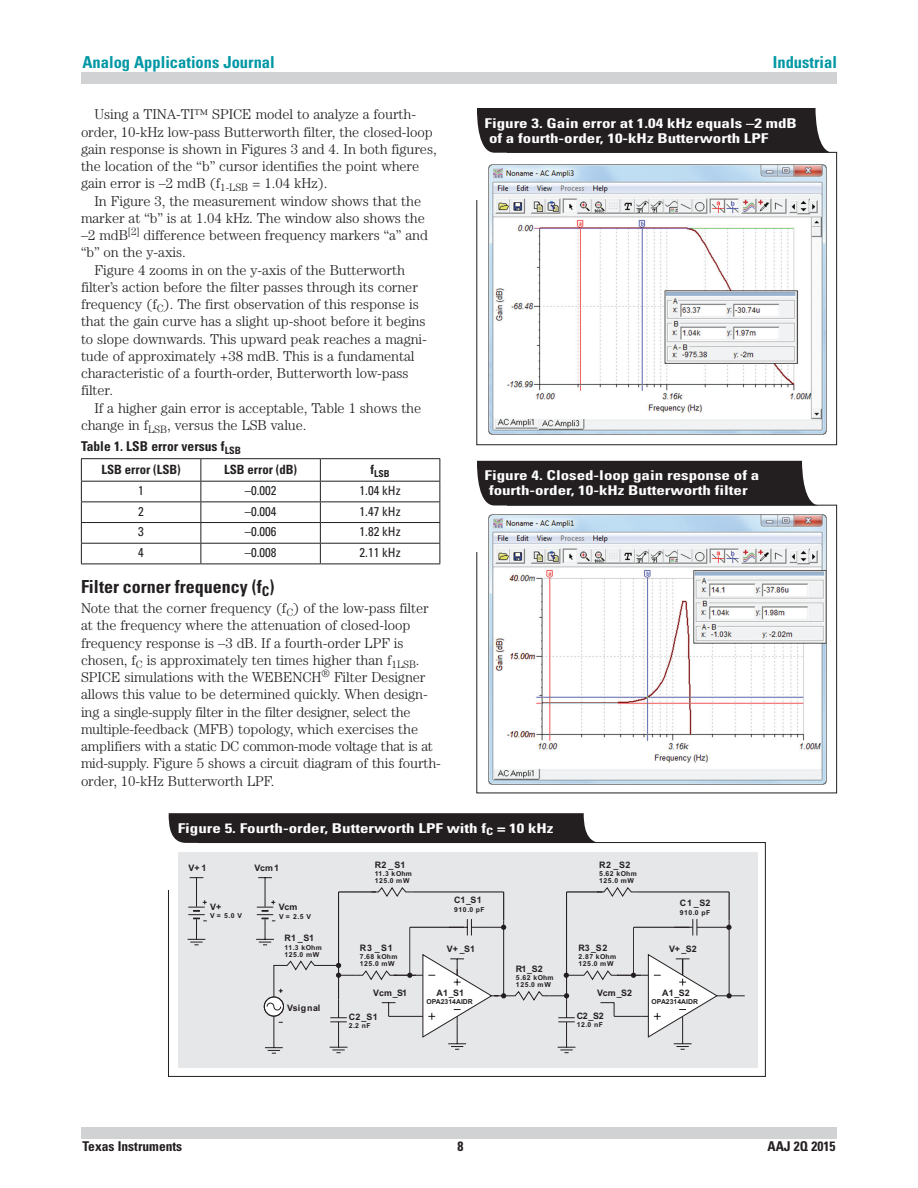
<style>
.page{position:relative;width:918px;height:1188px;background:#fff}
.page>*{position:absolute;margin:0;border:0;box-sizing:border-box;transform-origin:0 0}
.t1{font:700 condensed 18px "Univers";color:#231f20}
.t2{font:700 condensed 16.5px "Univers";color:#0097a4}
.t3{font:300 14.25px/17.2px "Century";letter-spacing:-.005em;color:#231f20}
.t4{font:700 condensed 13.5px/15px "Univers";color:#fff;scale:1.26 1}
.t5{font:700 condensed 13.5px "Univers";color:#231f20}
.t6{font:condensed 12.75px "Univers";color:#231f20}
.t7{font:700 condensed 12.75px "Univers";color:#231f20}
.t8{font:700 condensed 9.6px "Univers";color:#231f20}
.t9{font:700 8.85px "Arial";letter-spacing:.02em;color:#231f20}
.t10{font:700 6.9px/6.9px "Arial";letter-spacing:.08em;color:#231f20}
.t11{font:700 6.9px "Arial";letter-spacing:.06em;color:#231f20}
.t12{font:700 6.9px "Arial";color:#231f20}
</style>
<div class="page">
<div style="left:81px;top:1127px;width:756px;height:11px;background:#d1d2d4"></div>
<div style="left:81px;top:73px;width:756px;height:11px;background:#d1d2d4"></div>
<hr style="left:81px;top:458px;width:120px;height:1px;background:#231f20">
<hr style="left:201px;top:458px;width:119px;height:1px;background:#231f20">
<hr style="left:320px;top:458px;width:120px;height:1px;background:#231f20">
<hr style="left:81px;top:481px;width:120px;height:1px;background:#231f20">
<hr style="left:201px;top:481px;width:119px;height:1px;background:#231f20">
<hr style="left:320px;top:481px;width:120px;height:1px;background:#231f20">
<hr style="left:81px;top:501px;width:120px;height:1px;background:#231f20">
<hr style="left:201px;top:501px;width:119px;height:1px;background:#231f20">
<hr style="left:320px;top:501px;width:120px;height:1px;background:#231f20">
<hr style="left:81px;top:522px;width:120px;height:1px;background:#231f20">
<hr style="left:201px;top:522px;width:119px;height:1px;background:#231f20">
<hr style="left:320px;top:522px;width:120px;height:1px;background:#231f20">
<hr style="left:81px;top:543px;width:120px;height:1px;background:#231f20">
<svg style="left:81px;top:459px;width:1px;height:105px"></svg>
<hr style="left:201px;top:543px;width:119px;height:1px;background:#231f20">
<svg style="left:201px;top:459px;width:1px;height:105px"></svg>
<hr style="left:320px;top:543px;width:120px;height:1px;background:#231f20">
<svg style="left:320px;top:459px;width:1px;height:105px"></svg>
<svg style="left:440px;top:459px;width:1px;height:105px"></svg>
<hr style="left:81px;top:564px;width:120px;height:1px;background:#231f20">
<hr style="left:201px;top:564px;width:119px;height:1px;background:#231f20">
<hr style="left:320px;top:564px;width:120px;height:1px;background:#231f20">
<div style="left:476px;top:152px;width:361px;height:293px;border:1px solid #231f20"></div>
<div style="left:474px;top:124px;width:33px;height:75px;background:#fff"></div>
<svg style="left:477px;top:108px;width:356px;height:45px;background:#2d2a2b"></svg>
<svg style="left:477px;top:461px;width:343px;height:45px;background:#2f2b2c"></svg>
<img style="left:488px;top:164px;width:339px;height:271px">
<img style="left:488px;top:515px;width:339px;height:270px">
<svg style="left:168px;top:813px;width:433px;height:30px;background:#2d292a"></svg>
<div style="left:178px;top:852px;width:580px;height:216px;background:#e6e7e9"></div>
<svg style="left:188px;top:877px;width:19px;height:68px"></svg>
<svg style="left:256px;top:877px;width:489px;height:177px"></svg>
<p class="t2" style="left:82px;top:52px;width:194px">Analog Applications Journal</p>
<p class="t2" style="left:773px;top:52px;width:66px">Industrial</p>
<p class="t3" style="left:81px;top:106px;width:357px;text-indent:14px">Using a TINA-TI™ SPICE model to analyze a fourth&shy;order, 10-kHz low-pass Butterworth filter, the closed-loop gain response is shown in Figures 3 and 4. In both figures, the location of the “b” cursor identifies the point where gain error is –2 mdB (f<sub>1-LSB</sub> = 1.04 kHz).</p>
<p class="t3" style="left:94px;top:192px;width:328px">In Figure 3, the measurement window shows that the</p>
<p class="t3" style="left:81px;top:209px;width:345px">marker at “b” is at 1.04 kHz. The window also shows the</p>
<p class="t3" style="left:81px;top:226px;width:348px">–2 mdB<sup>[2]</sup> difference between frequency markers “a” and</p>
<p class="t3" style="left:81px;top:244px;width:106px">“b” on the y-axis.</p>
<p class="t3" style="left:94px;top:261px;width:312px">Figure 4 zooms in on the y-axis of the Butterworth</p>
<p class="t3" style="left:81px;top:278px;width:338px">filter’s action before the filter passes through its corner</p>
<p class="t3" style="left:81px;top:295px;width:339px">frequency (f<sub>C</sub>). The first observation of this response is</p>
<p class="t3" style="left:81px;top:313px;width:346px">that the gain curve has a slight up-shoot before it begins</p>
<p class="t3" style="left:81px;top:330px;width:348px">to slope downwards. This upward peak reaches a magni-</p>
<p class="t3" style="left:81px;top:347px;width:335px">tude of approximately +38 mdB. This is a fundamental</p>
<p class="t3" style="left:81px;top:364px;width:329px">characteristic of a fourth-order, Butterworth low-pass</p>
<p class="t3" style="left:81px;top:382px;width:34px">filter.</p>
<p class="t3" style="left:94px;top:399px;width:328px">If a higher gain error is acceptable, Table 1 shows the</p>
<p class="t3" style="left:81px;top:416px;width:227px">change in f<sub>LSB</sub>, versus the LSB value.</p>
<p class="t5" style="left:81px;top:438px;width:162px">Table 1. LSB error versus f<sub>LSB</sub></p>
<p class="t7" style="left:101px;top:462px;width:81px">LSB error (LSB)</p>
<p class="t7" style="left:224px;top:462px;width:74px">LSB error (dB)</p>
<p class="t8" style="left:371px;top:468px;width:20px"><sup>f</sup>LSB</p>
<p class="t6" style="left:138px;top:483px;width:7px">1</p>
<p class="t6" style="left:245px;top:483px;width:33px">–0.002</p>
<p class="t6" style="left:360px;top:483px;width:43px">1.04 kHz</p>
<p class="t6" style="left:138px;top:503px;width:7px">2</p>
<p class="t6" style="left:245px;top:503px;width:33px">–0.004</p>
<p class="t6" style="left:360px;top:503px;width:43px">1.47 kHz</p>
<p class="t6" style="left:138px;top:524px;width:7px">3</p>
<p class="t6" style="left:245px;top:524px;width:33px">–0.006</p>
<p class="t6" style="left:360px;top:524px;width:43px">1.82 kHz</p>
<p class="t6" style="left:138px;top:545px;width:7px">4</p>
<p class="t6" style="left:245px;top:545px;width:33px">–0.008</p>
<p class="t6" style="left:360px;top:545px;width:43px">2.11 kHz</p>
<p class="t1" style="left:81px;top:575px;width:195px">Filter corner frequency (f<sub>C</sub>)</p>
<p class="t3" style="left:81px;top:599px;width:362px">Note that the corner frequency (f<sub>C</sub>) of the low-pass filter at the frequency where the attenuation of closed-loop frequency response is –3 dB. If a fourth-order LPF is chosen, f<sub>C</sub> is approximately ten times higher than f<sub>1LSB</sub>.<br>SPICE simulations with the WEBENCH<sup>®</sup> Filter Designer allows this value to be determined quickly. When design&shy;ing a single-supply filter in the filter designer, select the multiple-feedback (MFB) topology, which exercises the amplifiers with a static DC common-mode voltage that is at mid-supply. Figure 5 shows a circuit diagram of this fourth&shy;order, 10-kHz Butterworth LPF.</p>
<p class="t4" style="left:489px;top:115px;width:246px;text-indent:-4px">Figure 3. Gain error at 1.04 kHz equals –2 mdB of a fourth-order, 10-kHz Butterworth LPF</p>
<p class="t4" style="left:484px;top:468px;width:220px;text-align:center">Figure 4. Closed-loop gain response of a fourth-order, 10-kHz Butterworth filter</p>
<p class="t4" style="left:178px;top:820px;width:300px">Figure 5. Fourth-order, Butterworth LPF with f<sub>C</sub> = 10 kHz</p>
<p class="t9" style="left:188px;top:864px;width:19px">V+1</p>
<p class="t9" style="left:254px;top:864px;width:26px">Vcm1</p>
<p class="t9" style="left:375px;top:862px;width:32px">R2 _S1</p>
<p class="t10" style="left:375px;top:871px;width:39px">11.3 kOhm<br>125.0 mW</p>
<p class="t9" style="left:599px;top:862px;width:33px">R2 _S2</p>
<p class="t10" style="left:599px;top:871px;width:39px">5.62 kOhm<br>125.0 mW</p>
<p class="t9" style="left:210px;top:904px;width:13px">V+</p>
<p class="t11" style="left:210px;top:913px;width:33px">V= 5.0 V</p>
<p class="t9" style="left:279px;top:903px;width:20px">Vcm</p>
<p class="t11" style="left:279px;top:914px;width:33px">V= 2.5 V</p>
<p class="t9" style="left:454px;top:897px;width:29px">C1_S1</p>
<p class="t11" style="left:454px;top:906px;width:32px">910.0 pF</p>
<p class="t9" style="left:680px;top:900px;width:32px">C1 _S2</p>
<p class="t11" style="left:680px;top:910px;width:32px">910.0 pF</p>
<p class="t9" style="left:284px;top:935px;width:31px">R1 _S1</p>
<p class="t10" style="left:284px;top:944px;width:39px">11.3 kOhm<br>125.0 mW</p>
<p class="t9" style="left:360px;top:945px;width:34px">R3 _S1</p>
<p class="t10" style="left:360px;top:954px;width:39px">7.68 kOhm<br>125.0 mW</p>
<p class="t9" style="left:447px;top:946px;width:30px">V+ _S1</p>
<p class="t9" style="left:516px;top:965px;width:28px">R1_S2</p>
<p class="t10" style="left:516px;top:975px;width:39px">5.62 kOhm<br>125.0 mW</p>
<p class="t9" style="left:579px;top:945px;width:30px">R3 _S2</p>
<p class="t10" style="left:579px;top:954px;width:39px">2.87 kOhm<br>125.0 mW</p>
<p class="t9" style="left:669px;top:946px;width:29px">V+ _S2</p>
<p class="t9" style="left:287px;top:1005px;width:35px">Vsignal</p>
<p class="t9" style="left:373px;top:989px;width:35px">Vcm_S1</p>
<p class="t9" style="left:662px;top:989px;width:29px">A1_S2</p>
<p class="t12" style="left:652px;top:999px;width:48px">OPA2314AIDR</p>
<p class="t9" style="left:597px;top:989px;width:37px">Vcm_S2</p>
<p class="t9" style="left:437px;top:989px;width:29px">A1_S1</p>
<p class="t12" style="left:426px;top:999px;width:48px">OPA2314AIDR</p>
<p class="t9" style="left:349px;top:1013px;width:30px">C2_S1</p>
<p class="t11" style="left:349px;top:1023px;width:23px">2.2 nF</p>
<p class="t9" style="left:577px;top:1012px;width:29px">C2_S2</p>
<p class="t11" style="left:577px;top:1022px;width:28px">12.0 nF</p>
<p class="t5" style="left:82px;top:1138px;width:101px">Texas Instruments</p>
<p class="t5" style="left:458px;top:1138px;width:7px">8</p>
<p class="t5" style="left:767px;top:1138px;width:70px">AAJ 2Q 2015</p>
</div>
